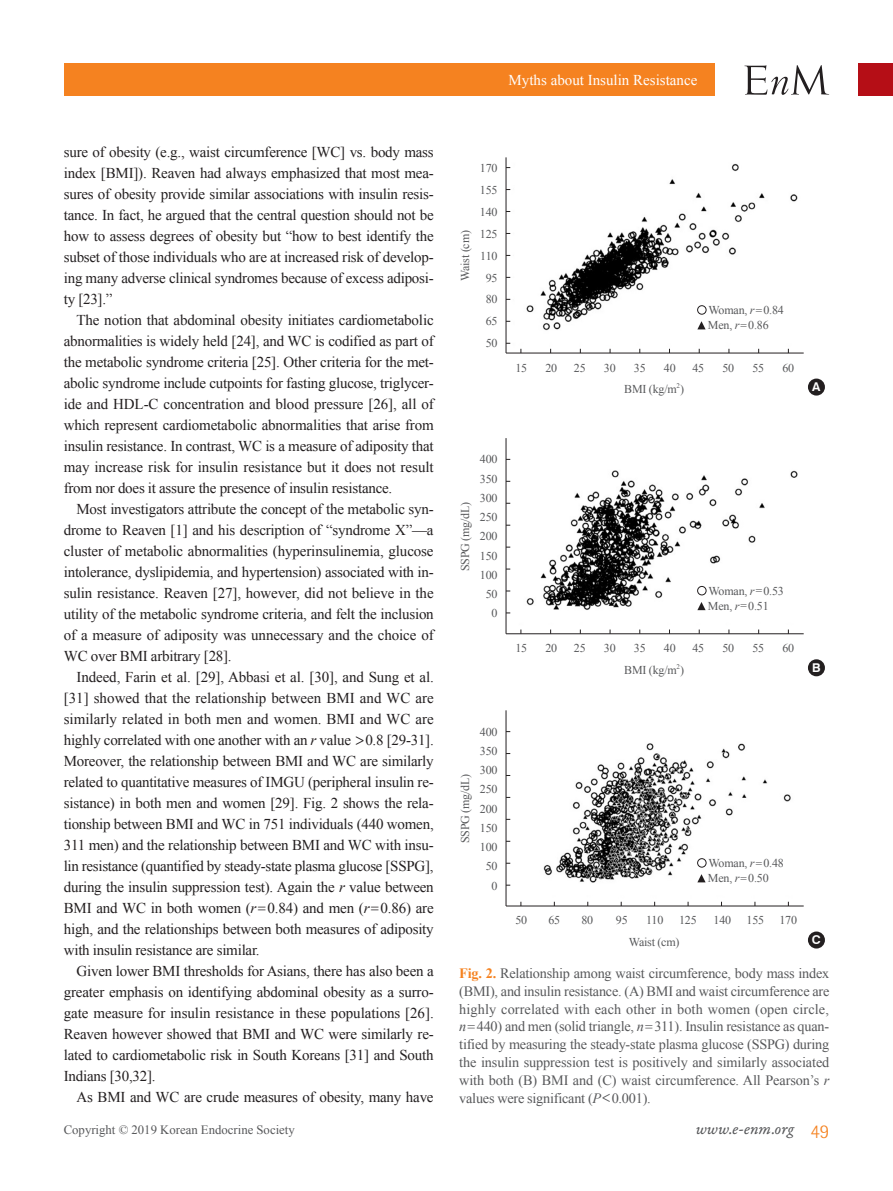
<style>
.page{position:relative;width:893px;height:1191px;background:#fff}
.page>*{position:absolute;margin:0;border:0;box-sizing:border-box;transform-origin:0 0}
.t1{font:16.5px "Garamond Premr Pro It Capt";color:#57585a}
.본문{font:15px/21px "Times New Roman";letter-spacing:-.015em;color:#231f20;text-align:justify}
.본문_0{font:15px/21px "Times New Roman";letter-spacing:-.015em;color:#231f20;text-align:justify}
.t2{font:15px "Times New Roman";color:#fff}
.표그림제목{font:14.25px/17.9px "Times New Roman";letter-spacing:-.01em;color:#57585a;text-align:justify}
.t3{font:12.75px "Times New Roman";color:#57585a}
.t4{font:700 12.15px "Swiss 721 BT";color:#fff}
.그림지문{font:12px "Times New Roman";letter-spacing:-.015em;color:#57585a}
.s1{font-style:italic}
.s2{font-family:"Dotum"}
.s3{font-weight:700;color:#f58220}
.s4{font-family:"Rotis Semi Sans Std";font-weight:300;font-size:19.5px;color:#f58220}
</style>
<div class="page">
<div style="left:859px;top:64px;width:34px;height:32px;background:#b50e16"></div>
<div style="left:64px;top:64px;width:650px;height:32px;background:#f58220"></div>
<svg style="left:744px;top:65px;width:85px;height:30px"></svg>
<img style="left:507px;top:163px;width:297px;height:190px">
<div style="left:697px;top:305px;width:9px;height:9px;border:1px solid #231f20;border-radius:50%"></div>
<svg style="left:697px;top:321px;width:9px;height:8px"></svg>
<hr style="left:506px;top:157px;width:1px;height:196px;background:#231f20">
<hr style="left:506px;top:353px;width:298px;height:1px;background:#231f20">
<div style="left:808px;top:378px;width:17px;height:17px;background:#231f20;border-radius:50%"></div>
<img style="left:507px;top:731px;width:284px;height:174px">
<div style="left:697px;top:858px;width:9px;height:9px;border:1px solid #231f20;border-radius:50%"></div>
<svg style="left:697px;top:874px;width:9px;height:8px"></svg>
<hr style="left:506px;top:710px;width:1px;height:196px;background:#231f20">
<hr style="left:506px;top:905px;width:298px;height:1px;background:#231f20">
<div style="left:808px;top:931px;width:17px;height:17px;background:#231f20;border-radius:50%"></div>
<img style="left:507px;top:458px;width:291px;height:175px">
<div style="left:697px;top:586px;width:9px;height:9px;border:1px solid #231f20;border-radius:50%"></div>
<svg style="left:697px;top:602px;width:9px;height:8px"></svg>
<hr style="left:506px;top:438px;width:1px;height:196px;background:#231f20">
<hr style="left:506px;top:633px;width:298px;height:1px;background:#231f20">
<div style="left:808px;top:659px;width:17px;height:17px;background:#231f20;border-radius:50%"></div>
<p class="본문_0" style="left:64px;top:141px;width:372px">sure of obesity (e.g., waist circumference [WC] vs. body mass index [BMI]). Reaven had always emphasized that most mea&shy;sures of obesity provide similar associations with insulin resis&shy;tance. In fact, he argued that the central question should not be how to assess degrees of obesity but “how to best identify the subset of those individuals who are at increased risk of develop&shy;ing many adverse clinical syndromes because of excess adiposi&shy;ty [23].”</p>
<p class="본문" style="left:64px;top:309px;width:371px;text-indent:13px">The notion that abdominal obesity initiates cardiometabolic abnormalities is widely held [24], and WC is codified as part of the metabolic syndrome criteria [25]. Other criteria for the met&shy;abolic syndrome include cutpoints for fasting glucose, triglycer&shy;ide and HDL-C concentration and blood pressure [26], all of which represent cardiometabolic abnormalities that arise from insulin resistance. In contrast, WC is a measure of adiposity that may increase risk for insulin resistance but it does not result from nor does it assure the presence of insulin resistance.</p>
<p class="본문" style="left:64px;top:498px;width:371px;text-indent:13px">Most investigators attribute the concept of the metabolic syn&shy;drome to Reaven [1] and his description of “syndrome X”—a cluster of metabolic abnormalities (hyperinsulinemia, glucose intolerance, dyslipidemia, and hypertension) associated with in&shy;sulin resistance. Reaven [27], however, did not believe in the utility of the metabolic syndrome criteria, and felt the inclusion of a measure of adiposity was unnecessary and the choice of WC over BMI arbitrary [28].</p>
<p class="본문" style="left:64px;top:666px;width:372px;text-indent:13px">Indeed, Farin et al. [29], Abbasi et al. [30], and Sung et al. [31] showed that the relationship between BMI and WC are similarly related in both men and women. BMI and WC are highly correlated with one another with an <span class="s1">r</span> value <span class="s2">&gt;</span>0.8 [29-31].<br>Moreover, the relationship between BMI and WC are similarly related to quantitative measures of IMGU (peripheral insulin re&shy;sistance) in both men and women [29]. Fig. 2 shows the rela&shy;tionship between BMI and WC in 751 individuals (440 women, 311 men) and the relationship between BMI and WC with insu&shy;lin resistance (quantified by steady-state plasma glucose [SSPG], during the insulin suppression test). Again the <span class="s1">r</span> value between BMI and WC in both women (<span class="s1">r</span><span class="s2">=</span>0.84) and men (<span class="s1">r</span><span class="s2">=</span>0.86) are high, and the relationships between both measures of adiposity with insulin resistance are similar.</p>
<p class="본문" style="left:64px;top:960px;width:371px;text-indent:13px">Given lower BMI thresholds for Asians, there has also been a greater emphasis on identifying abdominal obesity as a surro&shy;gate measure for insulin resistance in these populations [26].<br>Reaven however showed that BMI and WC were similarly re&shy;lated to cardiometabolic risk in South Koreans [31] and South Indians [30,32].</p>
<p class="본문" style="left:77px;top:1086px;width:359px">As BMI and WC are crude measures of obesity, many have</p>
<p class="t2" style="left:509px;top:70px;width:190px">Myths about Insulin Resistance</p>
<p class="그림지문" style="left:457px;top:281px;width:52px;rotate:-90deg">Waist (cm)</p>
<p class="그림지문" style="left:480px;top:160px;width:19px">170</p>
<p class="그림지문" style="left:480px;top:182px;width:19px">155</p>
<p class="그림지문" style="left:480px;top:204px;width:19px">140</p>
<p class="그림지문" style="left:480px;top:226px;width:19px">125</p>
<p class="그림지문" style="left:480px;top:247px;width:19px">110</p>
<p class="그림지문" style="left:486px;top:269px;width:13px">95</p>
<p class="그림지문" style="left:486px;top:291px;width:13px">80</p>
<p class="그림지문" style="left:486px;top:313px;width:13px">65</p>
<p class="그림지문" style="left:486px;top:335px;width:13px">50</p>
<p class="그림지문" style="left:708px;top:302px;width:77px">Woman, <span class="s1">r</span><span class="s2">=</span>0.84</p>
<p class="그림지문" style="left:708px;top:317px;width:62px">Men, <span class="s1">r</span><span class="s2">=</span>0.86</p>
<p class="그림지문" style="left:515px;top:359px;width:13px">15</p>
<p class="그림지문" style="left:545px;top:359px;width:13px">20</p>
<p class="그림지문" style="left:574px;top:359px;width:13px">25</p>
<p class="그림지문" style="left:604px;top:359px;width:13px">30</p>
<p class="그림지문" style="left:634px;top:359px;width:13px">35</p>
<p class="그림지문" style="left:664px;top:359px;width:13px">40</p>
<p class="그림지문" style="left:692px;top:359px;width:13px">45</p>
<p class="그림지문" style="left:722px;top:359px;width:13px">50</p>
<p class="그림지문" style="left:752px;top:359px;width:13px">55</p>
<p class="그림지문" style="left:782px;top:359px;width:13px">60</p>
<p class="그림지문" style="left:624px;top:381px;width:61px">BMI (kg/m<sup>2</sup>)</p>
<p class="t4" style="left:812px;top:379px;width:10px">A</p>
<p class="그림지문" style="left:457px;top:571px;width:71px;rotate:-90deg">SSPG (mg/dL)</p>
<p class="그림지문" style="left:480px;top:451px;width:19px">400</p>
<p class="그림지문" style="left:480px;top:470px;width:19px">350</p>
<p class="그림지문" style="left:480px;top:490px;width:19px">300</p>
<p class="그림지문" style="left:480px;top:509px;width:19px">250</p>
<p class="그림지문" style="left:480px;top:528px;width:19px">200</p>
<p class="그림지문" style="left:480px;top:547px;width:19px">150</p>
<p class="그림지문" style="left:480px;top:567px;width:19px">100</p>
<p class="그림지문" style="left:486px;top:586px;width:13px">50</p>
<p class="그림지문" style="left:491px;top:605px;width:7px">0</p>
<p class="그림지문" style="left:708px;top:583px;width:77px">Woman, <span class="s1">r</span><span class="s2">=</span>0.53</p>
<p class="그림지문" style="left:708px;top:598px;width:62px">Men, <span class="s1">r</span><span class="s2">=</span>0.51</p>
<p class="그림지문" style="left:515px;top:640px;width:13px">15</p>
<p class="그림지문" style="left:545px;top:640px;width:13px">20</p>
<p class="그림지문" style="left:574px;top:640px;width:13px">25</p>
<p class="그림지문" style="left:604px;top:640px;width:13px">30</p>
<p class="그림지문" style="left:634px;top:640px;width:13px">35</p>
<p class="그림지문" style="left:664px;top:640px;width:13px">40</p>
<p class="그림지문" style="left:692px;top:640px;width:13px">45</p>
<p class="그림지문" style="left:722px;top:640px;width:13px">50</p>
<p class="그림지문" style="left:752px;top:640px;width:13px">55</p>
<p class="그림지문" style="left:782px;top:640px;width:13px">60</p>
<p class="그림지문" style="left:624px;top:661px;width:61px">BMI (kg/m<sup>2</sup>)</p>
<p class="t4" style="left:812px;top:660px;width:10px">B</p>
<p class="그림지문" style="left:457px;top:843px;width:71px;rotate:-90deg">SSPG (mg/dL)</p>
<p class="그림지문" style="left:480px;top:723px;width:19px">400</p>
<p class="그림지문" style="left:480px;top:743px;width:19px">350</p>
<p class="그림지문" style="left:480px;top:762px;width:19px">300</p>
<p class="그림지문" style="left:480px;top:781px;width:19px">250</p>
<p class="그림지문" style="left:480px;top:800px;width:19px">200</p>
<p class="그림지문" style="left:480px;top:819px;width:19px">150</p>
<p class="그림지문" style="left:480px;top:839px;width:19px">100</p>
<p class="그림지문" style="left:486px;top:858px;width:13px">50</p>
<p class="그림지문" style="left:491px;top:877px;width:7px">0</p>
<p class="그림지문" style="left:708px;top:855px;width:77px">Woman, <span class="s1">r</span><span class="s2">=</span>0.48</p>
<p class="그림지문" style="left:708px;top:870px;width:62px">Men, <span class="s1">r</span><span class="s2">=</span>0.50</p>
<p class="그림지문" style="left:515px;top:912px;width:13px">50</p>
<p class="그림지문" style="left:548px;top:912px;width:13px">65</p>
<p class="그림지문" style="left:581px;top:912px;width:13px">80</p>
<p class="그림지문" style="left:616px;top:912px;width:13px">95</p>
<p class="그림지문" style="left:646px;top:912px;width:19px">110</p>
<p class="그림지문" style="left:679px;top:912px;width:19px">125</p>
<p class="그림지문" style="left:713px;top:912px;width:19px">140</p>
<p class="그림지문" style="left:746px;top:912px;width:19px">155</p>
<p class="그림지문" style="left:779px;top:912px;width:19px">170</p>
<p class="그림지문" style="left:629px;top:933px;width:52px">Waist (cm)</p>
<p class="t4" style="left:812px;top:932px;width:10px">C</p>
<p class="표그림제목" style="left:459px;top:964px;width:372px"><span class="s3">Fig. 2.</span> Relationship among waist circumference, body mass index (BMI), and insulin resistance. (A) BMI and waist circumference are highly correlated with each other in both women (open circle, <span class="s1">n</span><span class="s2">=</span>440) and men (solid triangle, <span class="s1">n</span><span class="s2">=</span>311). Insulin resistance as quan&shy;tified by measuring the steady-state plasma glucose (SSPG) during the insulin suppression test is positively and similarly associated with both (B) BMI and (C) waist circumference. All Pearson’s <span class="s1">r </span>values were significant (<span class="s1">P</span><span class="s2">&lt;</span>0.001).</p>
<p class="t3" style="left:64px;top:1120px;width:233px">Copyright © 2019 Korean Endocrine Society</p>
<p class="t1" style="left:696px;top:1118px;width:135px">www.e-enm.org <span class="s4">49</span></p>
</div>
